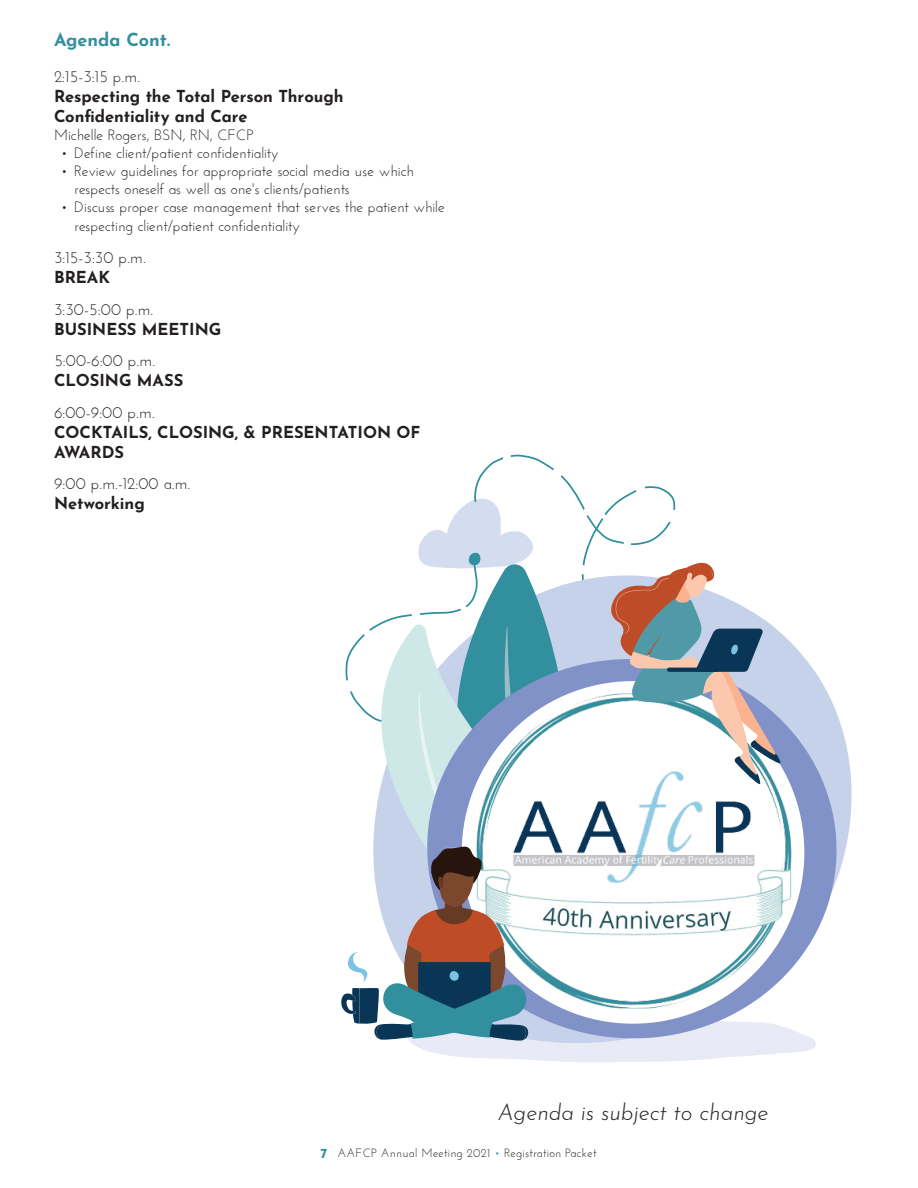
<style>
.page{position:relative;width:918px;height:1188px;background:#fff}
.page>*{position:absolute;margin:0;border:0;box-sizing:border-box;transform-origin:0 0}
.t1{font:italic 300 22.5px "Josefin Sans";color:#231f20}
.t2{font:700 18px "Josefin Sans";color:#318f9e}
.Paragraph_Title{font:700 16.5px/19.8px "Josefin Sans";color:#231f20}
.Paragraph_Time{font:16.5px "Josefin Sans";color:#231f20}
.Paragraph_Title-2{font:15px/18px "Josefin Sans";color:#231f20}
.t3{font:12px "Josefin Sans";letter-spacing:.02em;color:#231f20}
.s1{font-weight:700;font-size:13.5px;color:#318f9e}
.s2{color:#318f9e}
</style>
<div class="page">
<svg style="left:418px;top:455px;width:136px;height:107px"></svg>
<svg style="left:382px;top:619px;width:470px;height:247px"></svg>
<svg style="left:388px;top:562px;width:173px;height:92px"></svg>
<svg style="left:345px;top:622px;width:204px;height:223px"></svg>
<svg style="left:417px;top:693px;width:6px;height:103px"></svg>
<svg style="left:423px;top:654px;width:418px;height:243px"></svg>
<img style="left:437px;top:654px;width:393px;height:279px">
<svg style="left:561px;top:475px;width:220px;height:309px"></svg>
<svg style="left:341px;top:845px;width:475px;height:217px"></svg>
<p class="t2" style="left:54px;top:24px;width:118px">Agenda Cont.</p>
<p class="Paragraph_Time" style="left:54px;top:66px;width:88px">2:15-3:15 p.m.</p>
<p class="Paragraph_Title" style="left:54px;top:84px;width:291px">Respecting the Total Person Through<br>Confidentiality and Care</p>
<p class="Paragraph_Title-2" style="left:54px;top:125px;width:201px">Michelle Rogers, BSN, RN, CFCP</p>
<p class="Paragraph_Title-2" style="left:61px;top:143px;width:219px">• Define client/patient confidentiality</p>
<p class="Paragraph_Title-2" style="left:74px;top:161px;width:341px;text-indent:-14px">• Review guidelines for appropriate social media use which respects oneself as well as one's clients/patients</p>
<p class="Paragraph_Title-2" style="left:74px;top:196px;width:372px;line-height:19.8px;text-indent:-14px">• Discuss proper case management that serves the patient while respecting client/patient confidentiality</p>
<p class="Paragraph_Time" style="left:54px;top:247px;width:93px">3:15-3:30 p.m.</p>
<p class="Paragraph_Title" style="left:54px;top:265px;width:58px">BREAK</p>
<p class="Paragraph_Time" style="left:54px;top:299px;width:101px">3:30-5:00 p.m.</p>
<p class="Paragraph_Title" style="left:54px;top:317px;width:169px">BUSINESS MEETING</p>
<p class="Paragraph_Time" style="left:54px;top:351px;width:103px">5:00-6:00 p.m.</p>
<p class="Paragraph_Title" style="left:54px;top:368px;width:131px">CLOSING MASS</p>
<p class="Paragraph_Time" style="left:54px;top:402px;width:102px">6:00-9:00 p.m.</p>
<p class="Paragraph_Title" style="left:54px;top:420px;width:368px">COCKTAILS, CLOSING, &amp; PRESENTATION OF<br>AWARDS</p>
<p class="Paragraph_Time" style="left:54px;top:474px;width:138px">9:00 p.m.-12:00 a.m.</p>
<p class="Paragraph_Title" style="left:54px;top:491px;width:92px">Networking</p>
<p class="t1" style="left:498px;top:1093px;width:272px">Agenda is subject to change</p>
<p class="t3" style="left:321px;top:1145px;width:277px"><span class="s1">7</span> AAFCP Annual Meeting 2021 <span class="s2">•</span> Registration Packet</p>
</div>
